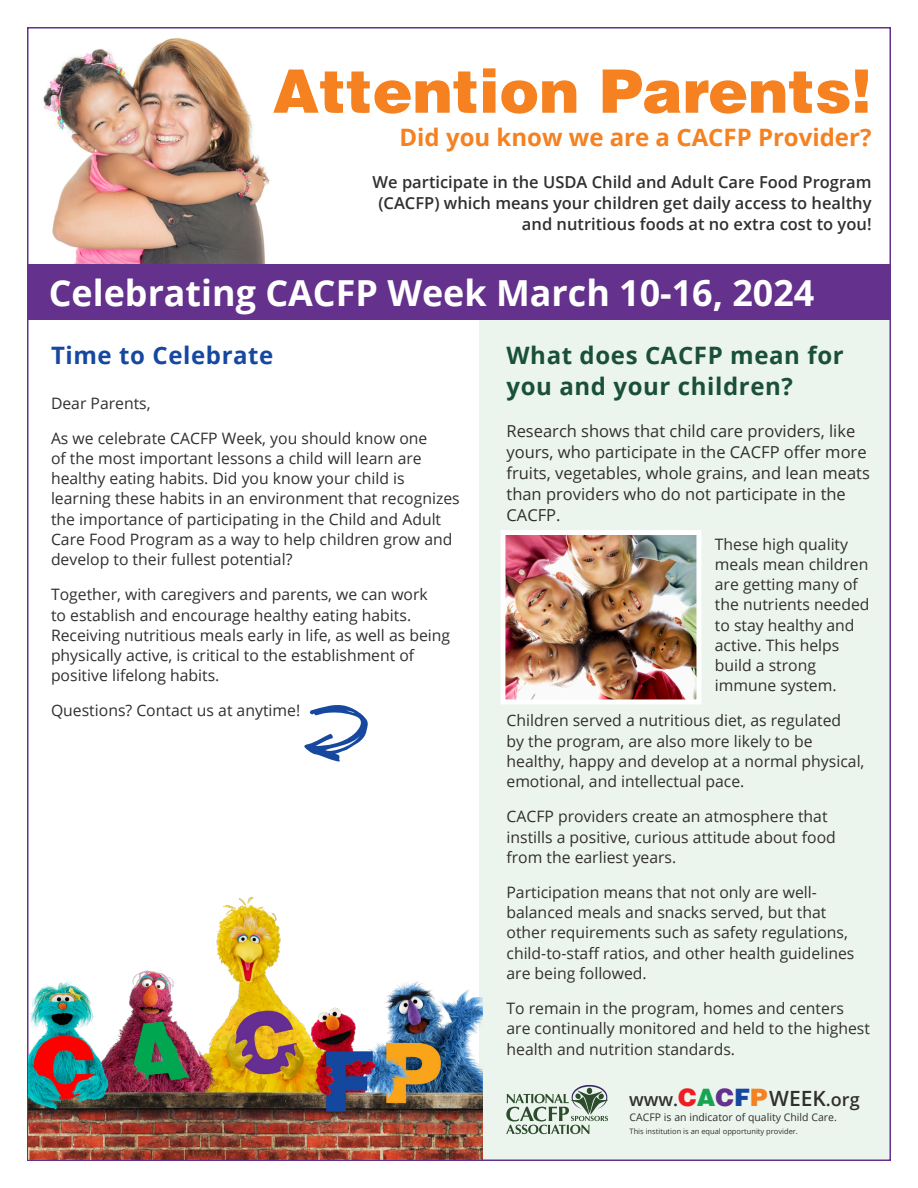
<style>
.page{position:relative;width:918px;height:1188px;background:#fff}
.page>*{position:absolute;margin:0;border:0;box-sizing:border-box;transform-origin:0 0}
.t1{font:900 60px "Helvetica";color:#f58120}
.Paragraph_Style_1{font:700 35.85px "Open Sans";color:#fff}
.t2{font:700 24px/31.5px "Open Sans";letter-spacing:.025em;color:#194f3b}
.t3{font:700 24px "Open Sans";color:#f58120}
.Paragraph_Style_1-2{font:700 24px "Open Sans";letter-spacing:.025em;color:#15489e}
.t4{font:600 18px "Open Sans";color:#312f30}
.t5{font:16.5px/21px "Open Sans";color:#312f30}
.t6{font:600 16.5px/21px "Open Sans";color:#312f30;text-align:right}
.Paragraph_Style_1-3{font:15.75px/20.2px "Open Sans";color:#312f30}
.t7{font:10.5px "Open Sans";color:#312f30}
.t8{font:7.5px "Open Sans";color:#312f30}
.s1{font-family:"Helvetica";font-weight:900;font-size:24px;color:#ee1d23}
.s2{font-family:"Helvetica";font-weight:900;font-size:24px;color:#18a552}
.s3{font-family:"Helvetica";font-weight:900;font-size:24px;color:#64318d}
.s4{font-family:"Helvetica";font-weight:900;font-size:24px;color:#15489e}
.s5{font-family:"Helvetica";font-weight:900;font-size:24px;color:#f58120}
.s6{font-size:21px}
</style>
<div class="page">
<div style="left:479px;top:307px;width:412px;height:853px;background:#ecf5ed"></div>
<svg style="left:506px;top:1085px;width:102px;height:49px"></svg>
<svg style="left:304px;top:705px;width:64px;height:57px"></svg>
<img style="left:507px;top:536px;width:188px;height:162px">
<div style="left:501px;top:530px;width:200px;height:174px;border:5px solid #fff"></div>
<img style="left:39px;top:38px;width:231px;height:227px">
<div style="left:27px;top:265px;width:864px;height:55px;background:#64318d"></div>
<img style="left:28px;top:890px;width:454px;height:269px">
<p class="t1" style="left:273px;top:52px;width:600px">Attention Parents!</p>
<p class="t3" style="left:400px;top:120px;width:473px">Did you know we are a CACFP Provider?</p>
<p class="t6" style="left:373px;top:171px;width:500px">We participate in the USDA Child and Adult Care Food Program (CACFP) which means your children get daily access to healthy and nutritious foods at no extra cost to you!</p>
<p class="Paragraph_Style_1" style="left:49px;top:268px;width:767px">Celebrating CACFP Week March 10-16, 2024</p>
<p class="Paragraph_Style_1-2" style="left:51px;top:338px;width:224px">Time to Celebrate</p>
<p class="Paragraph_Style_1-3" style="left:51px;top:392px;width:101px">Dear Parents,</p>
<p class="Paragraph_Style_1-3" style="left:51px;top:427px;width:410px">As we celebrate CACFP Week, you should know one<br>of the most important lessons a child will learn are healthy eating habits. Did you know your child is learning these habits in an environment that recognizes the importance of participating in the Child and Adult Care Food Program as a way to help children grow and develop to their fullest potential?</p>
<p class="Paragraph_Style_1-3" style="left:51px;top:584px;width:401px">Together, with caregivers and parents, we can work<br>to establish and encourage healthy eating habits.<br>Receiving nutritious meals early in life, as well as being physically active, is critical to the establishment of positive lifelong habits.</p>
<p class="Paragraph_Style_1-3" style="left:51px;top:700px;width:251px">Questions? Contact us at anytime!</p>
<p class="t2" style="left:507px;top:339px;width:339px">What does CACFP mean for you and your children?</p>
<p class="t5" style="left:507px;top:420px;width:365px">Research shows that child care providers, like yours, who participate in the CACFP offer more fruits, vegetables, whole grains, and lean meats than providers who do not participate in the CACFP.</p>
<p class="Paragraph_Style_1-3" style="left:715px;top:533px;width:156px">These high quality meals mean children are getting many of the nutrients needed to stay healthy and active. This helps build a strong immune system.</p>
<p class="Paragraph_Style_1-3" style="left:507px;top:710px;width:359px">Children served a nutritious diet, as regulated<br>by the program, are also more likely to be healthy, happy and develop at a normal physical, emotional, and intellectual pace.</p>
<p class="Paragraph_Style_1-3" style="left:507px;top:806px;width:331px">CACFP providers create an atmosphere that instills a positive, curious attitude about food from the earliest years.</p>
<p class="Paragraph_Style_1-3" style="left:507px;top:882px;width:349px">Participation means that not only are well&shy;balanced meals and snacks served, but that other requirements such as safety regulations, child-to-staff ratios, and other health guidelines are being followed.</p>
<p class="Paragraph_Style_1-3" style="left:507px;top:998px;width:365px">To remain in the program, homes and centers are continually monitored and held to the highest health and nutrition standards.</p>
<p class="t4" style="left:629px;top:1087px;width:232px">www.<span class="s1">C</span><span class="s2">A</span><span class="s3">C</span><span class="s4">F</span><span class="s5">P</span><span class="s6">WEEK</span>.org</p>
<p class="t7" style="left:630px;top:1110px;width:209px">CACFP is an indicator of quality Child Care.</p>
<p class="t8" style="left:630px;top:1127px;width:170px">This institution is an equal opportunity provider.</p>
</div>
